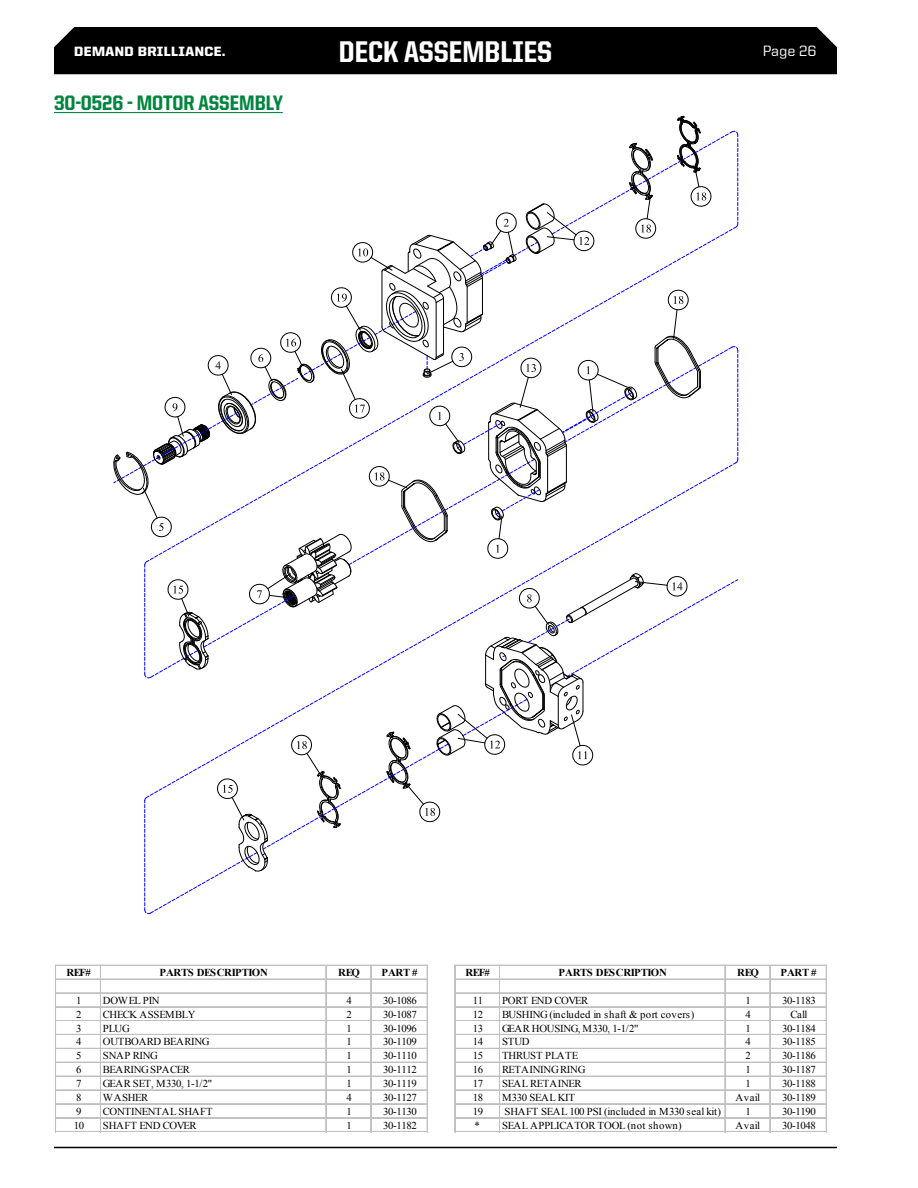
<style>
.page{position:relative;width:918px;height:1188px;background:#fff}
.page>*{position:absolute;margin:0;border:0;box-sizing:border-box;transform-origin:0 0}
.t1{font:800 30px "United Sans Semi Cond";color:#fff}
.t2{font:800 21px "United Sans Semi Cond";color:#00853f}
.t3{font:500 15px "United Sans Reg";color:#fff}
.t4{font:900 13.5px "United Sans Reg";letter-spacing:.03em;color:#fff}
.t5{font:10.65px "Times New Roman";letter-spacing:-.035em;color:#000}
.t6{font:10.65px "Times New Roman";letter-spacing:-.015em;color:#000}
.t7{font:700 10.65px "Times New Roman";letter-spacing:-.03em;color:#000}
.t8{font:10.65px "Times New Roman";letter-spacing:.02em;color:#000}
</style>
<div class="page">
<div style="left:54px;top:27px;width:783px;height:47px;background:#000"></div>
<hr style="left:54px;top:1147px;width:783px;height:1px;background:#000">
<svg style="left:113px;top:116px;width:626px;height:798px"></svg>
<hr style="left:56px;top:965px;width:371px;height:1px;background:#c0c0c0">
<hr style="left:56px;top:979px;width:371px;height:1px;background:#c0c0c0">
<hr style="left:56px;top:993px;width:371px;height:1px;background:#c0c0c0">
<hr style="left:56px;top:1006px;width:371px;height:1px;background:#c0c0c0">
<hr style="left:56px;top:1007px;width:371px;height:1px;background:#c0c0c0">
<hr style="left:56px;top:1020px;width:371px;height:1px;background:#c0c0c0">
<hr style="left:56px;top:1021px;width:371px;height:1px;background:#c0c0c0">
<hr style="left:56px;top:1034px;width:371px;height:1px;background:#c0c0c0">
<hr style="left:56px;top:1048px;width:371px;height:1px;background:#c0c0c0">
<hr style="left:56px;top:1062px;width:371px;height:1px;background:#c0c0c0">
<hr style="left:56px;top:1076px;width:371px;height:1px;background:#c0c0c0">
<hr style="left:56px;top:1090px;width:371px;height:1px;background:#c0c0c0">
<hr style="left:56px;top:1103px;width:371px;height:1px;background:#c0c0c0">
<hr style="left:56px;top:1104px;width:371px;height:1px;background:#c0c0c0">
<hr style="left:56px;top:1117px;width:371px;height:1px;background:#c0c0c0">
<hr style="left:56px;top:1118px;width:371px;height:1px;background:#c0c0c0">
<hr style="left:56px;top:1131px;width:371px;height:1px;background:#c0c0c0">
<hr style="left:55px;top:965px;width:1px;height:167px;background:#c0c0c0">
<hr style="left:56px;top:965px;width:1px;height:167px;background:#c0c0c0">
<hr style="left:100px;top:965px;width:1px;height:167px;background:#c0c0c0">
<hr style="left:325px;top:965px;width:1px;height:167px;background:#c0c0c0">
<hr style="left:326px;top:965px;width:1px;height:167px;background:#c0c0c0">
<hr style="left:370px;top:965px;width:1px;height:167px;background:#c0c0c0">
<hr style="left:371px;top:965px;width:1px;height:167px;background:#c0c0c0">
<hr style="left:427px;top:965px;width:1px;height:167px;background:#c0c0c0">
<hr style="left:455px;top:965px;width:371px;height:1px;background:#c0c0c0">
<hr style="left:455px;top:979px;width:371px;height:1px;background:#c0c0c0">
<hr style="left:455px;top:993px;width:371px;height:1px;background:#c0c0c0">
<hr style="left:455px;top:1006px;width:371px;height:1px;background:#c0c0c0">
<hr style="left:455px;top:1007px;width:371px;height:1px;background:#c0c0c0">
<hr style="left:455px;top:1020px;width:371px;height:1px;background:#c0c0c0">
<hr style="left:455px;top:1021px;width:371px;height:1px;background:#c0c0c0">
<hr style="left:455px;top:1034px;width:371px;height:1px;background:#c0c0c0">
<hr style="left:455px;top:1048px;width:371px;height:1px;background:#c0c0c0">
<hr style="left:455px;top:1062px;width:371px;height:1px;background:#c0c0c0">
<hr style="left:455px;top:1076px;width:371px;height:1px;background:#c0c0c0">
<hr style="left:455px;top:1090px;width:371px;height:1px;background:#c0c0c0">
<hr style="left:455px;top:1103px;width:371px;height:1px;background:#c0c0c0">
<hr style="left:455px;top:1104px;width:371px;height:1px;background:#c0c0c0">
<hr style="left:455px;top:1117px;width:371px;height:1px;background:#c0c0c0">
<hr style="left:455px;top:1118px;width:371px;height:1px;background:#c0c0c0">
<hr style="left:455px;top:1131px;width:371px;height:1px;background:#c0c0c0">
<hr style="left:454px;top:965px;width:1px;height:167px;background:#c0c0c0">
<hr style="left:455px;top:965px;width:1px;height:167px;background:#c0c0c0">
<hr style="left:499px;top:965px;width:1px;height:167px;background:#c0c0c0">
<hr style="left:725px;top:965px;width:1px;height:167px;background:#c0c0c0">
<hr style="left:769px;top:965px;width:1px;height:167px;background:#c0c0c0">
<hr style="left:770px;top:965px;width:1px;height:167px;background:#c0c0c0">
<hr style="left:826px;top:965px;width:1px;height:167px;background:#c0c0c0">
<hr style="left:54px;top:112px;width:229px;height:1px;background:#00853f">
<p class="t4" style="left:74px;top:44px;width:152px">DEMAND BRILLIANCE.</p>
<h2 class="t2" style="left:54px;top:92px;width:231px">30-0526 - MOTOR ASSEMBLY</h2>
<h1 class="t1" style="left:339px;top:36px;width:215px">DECK ASSEMBLIES</h1>
<h3 class="t3" style="left:763px;top:43px;width:56px">Page 26</h3>
<p class="t7" style="left:66px;top:965px;width:26px">REF#</p>
<p class="t7" style="left:159px;top:965px;width:110px">PARTS DESCRIPTION</p>
<p class="t7" style="left:338px;top:965px;width:23px">REQ</p>
<p class="t7" style="left:381px;top:965px;width:38px">PART #</p>
<p class="t5" style="left:76px;top:993px;width:7px">1</p>
<p class="t5" style="left:103px;top:993px;width:58px">DOWEL PIN</p>
<p class="t5" style="left:346px;top:993px;width:7px">4</p>
<p class="t5" style="left:383px;top:993px;width:35px">30-1086</p>
<p class="t5" style="left:76px;top:1007px;width:7px">2</p>
<p class="t5" style="left:103px;top:1007px;width:94px">CHECK ASSEMBLY</p>
<p class="t5" style="left:346px;top:1007px;width:7px">2</p>
<p class="t5" style="left:383px;top:1007px;width:35px">30-1087</p>
<p class="t5" style="left:76px;top:1021px;width:7px">3</p>
<p class="t5" style="left:103px;top:1021px;width:28px">PLUG</p>
<p class="t5" style="left:346px;top:1021px;width:7px">1</p>
<p class="t5" style="left:383px;top:1021px;width:35px">30-1096</p>
<p class="t5" style="left:76px;top:1035px;width:7px">4</p>
<p class="t5" style="left:103px;top:1035px;width:108px">OUTBOARD BEARING</p>
<p class="t5" style="left:346px;top:1035px;width:7px">1</p>
<p class="t5" style="left:383px;top:1035px;width:35px">30-1109</p>
<p class="t5" style="left:76px;top:1049px;width:7px">5</p>
<p class="t5" style="left:103px;top:1049px;width:57px">SNAP RING</p>
<p class="t5" style="left:346px;top:1049px;width:7px">1</p>
<p class="t5" style="left:383px;top:1049px;width:35px">30-1110</p>
<p class="t5" style="left:76px;top:1062px;width:7px">6</p>
<p class="t5" style="left:103px;top:1062px;width:88px">BEARING SPACER</p>
<p class="t5" style="left:346px;top:1062px;width:7px">1</p>
<p class="t5" style="left:383px;top:1062px;width:35px">30-1112</p>
<p class="t5" style="left:76px;top:1076px;width:7px">7</p>
<p class="t5" style="left:103px;top:1076px;width:111px">GEAR SET, M330, 1-1/2"</p>
<p class="t5" style="left:346px;top:1076px;width:7px">1</p>
<p class="t5" style="left:383px;top:1076px;width:35px">30-1119</p>
<p class="t5" style="left:76px;top:1090px;width:7px">8</p>
<p class="t5" style="left:103px;top:1090px;width:47px">WASHER</p>
<p class="t5" style="left:346px;top:1090px;width:7px">4</p>
<p class="t5" style="left:383px;top:1090px;width:35px">30-1127</p>
<p class="t5" style="left:76px;top:1104px;width:7px">9</p>
<p class="t5" style="left:103px;top:1104px;width:111px">CONTINENTAL SHAFT</p>
<p class="t5" style="left:346px;top:1104px;width:7px">1</p>
<p class="t5" style="left:383px;top:1104px;width:35px">30-1130</p>
<p class="t5" style="left:74px;top:1118px;width:12px">10</p>
<p class="t5" style="left:103px;top:1118px;width:95px">SHAFT END COVER</p>
<p class="t5" style="left:346px;top:1118px;width:7px">1</p>
<p class="t5" style="left:383px;top:1118px;width:35px">30-1182</p>
<p class="t7" style="left:465px;top:965px;width:26px">REF#</p>
<p class="t7" style="left:559px;top:965px;width:110px">PARTS DESCRIPTION</p>
<p class="t7" style="left:737px;top:965px;width:23px">REQ</p>
<p class="t7" style="left:781px;top:965px;width:38px">PART #</p>
<p class="t5" style="left:473px;top:993px;width:12px">11</p>
<p class="t5" style="left:502px;top:993px;width:88px">PORT END COVER</p>
<p class="t5" style="left:746px;top:993px;width:7px">1</p>
<p class="t5" style="left:782px;top:993px;width:35px">30-1183</p>
<p class="t5" style="left:473px;top:1007px;width:12px">12</p>
<p class="t8" style="left:502px;top:1007px;width:194px">BUSHING (included in shaft &amp; port covers)</p>
<p class="t5" style="left:746px;top:1007px;width:7px">4</p>
<p class="t5" style="left:791px;top:1007px;width:19px">Call</p>
<p class="t5" style="left:473px;top:1021px;width:12px">13</p>
<p class="t5" style="left:502px;top:1021px;width:138px">GEAR HOUSING, M330, 1-1/2"</p>
<p class="t5" style="left:746px;top:1021px;width:7px">1</p>
<p class="t5" style="left:782px;top:1021px;width:35px">30-1184</p>
<p class="t5" style="left:473px;top:1035px;width:12px">14</p>
<p class="t5" style="left:502px;top:1035px;width:29px">STUD</p>
<p class="t5" style="left:746px;top:1035px;width:7px">4</p>
<p class="t5" style="left:782px;top:1035px;width:35px">30-1185</p>
<p class="t5" style="left:473px;top:1049px;width:12px">15</p>
<p class="t6" style="left:502px;top:1049px;width:78px">THRUST PLATE</p>
<p class="t5" style="left:746px;top:1049px;width:7px">2</p>
<p class="t5" style="left:782px;top:1049px;width:35px">30-1186</p>
<p class="t5" style="left:473px;top:1062px;width:12px">16</p>
<p class="t5" style="left:502px;top:1062px;width:85px">RETAINING RING</p>
<p class="t5" style="left:746px;top:1062px;width:7px">1</p>
<p class="t5" style="left:782px;top:1062px;width:35px">30-1187</p>
<p class="t5" style="left:473px;top:1076px;width:12px">17</p>
<p class="t5" style="left:502px;top:1076px;width:81px">SEAL RETAINER</p>
<p class="t5" style="left:746px;top:1076px;width:7px">1</p>
<p class="t5" style="left:782px;top:1076px;width:35px">30-1188</p>
<p class="t5" style="left:473px;top:1090px;width:12px">18</p>
<p class="t5" style="left:502px;top:1090px;width:75px">M330 SEAL KIT</p>
<p class="t5" style="left:736px;top:1090px;width:26px">Avail</p>
<p class="t5" style="left:782px;top:1090px;width:35px">30-1189</p>
<p class="t5" style="left:473px;top:1104px;width:12px">19</p>
<p class="t6" style="left:505px;top:1104px;width:218px">SHAFT SEAL 100 PSI (included in M330 seal kit)</p>
<p class="t5" style="left:746px;top:1104px;width:7px">1</p>
<p class="t5" style="left:782px;top:1104px;width:35px">30-1190</p>
<p class="t6" style="left:475px;top:1118px;width:209px">* SEAL APPLICATOR TOOL (not shown)</p>
<p class="t5" style="left:736px;top:1118px;width:26px">Avail</p>
<p class="t5" style="left:782px;top:1118px;width:35px">30-1048</p>
</div>
